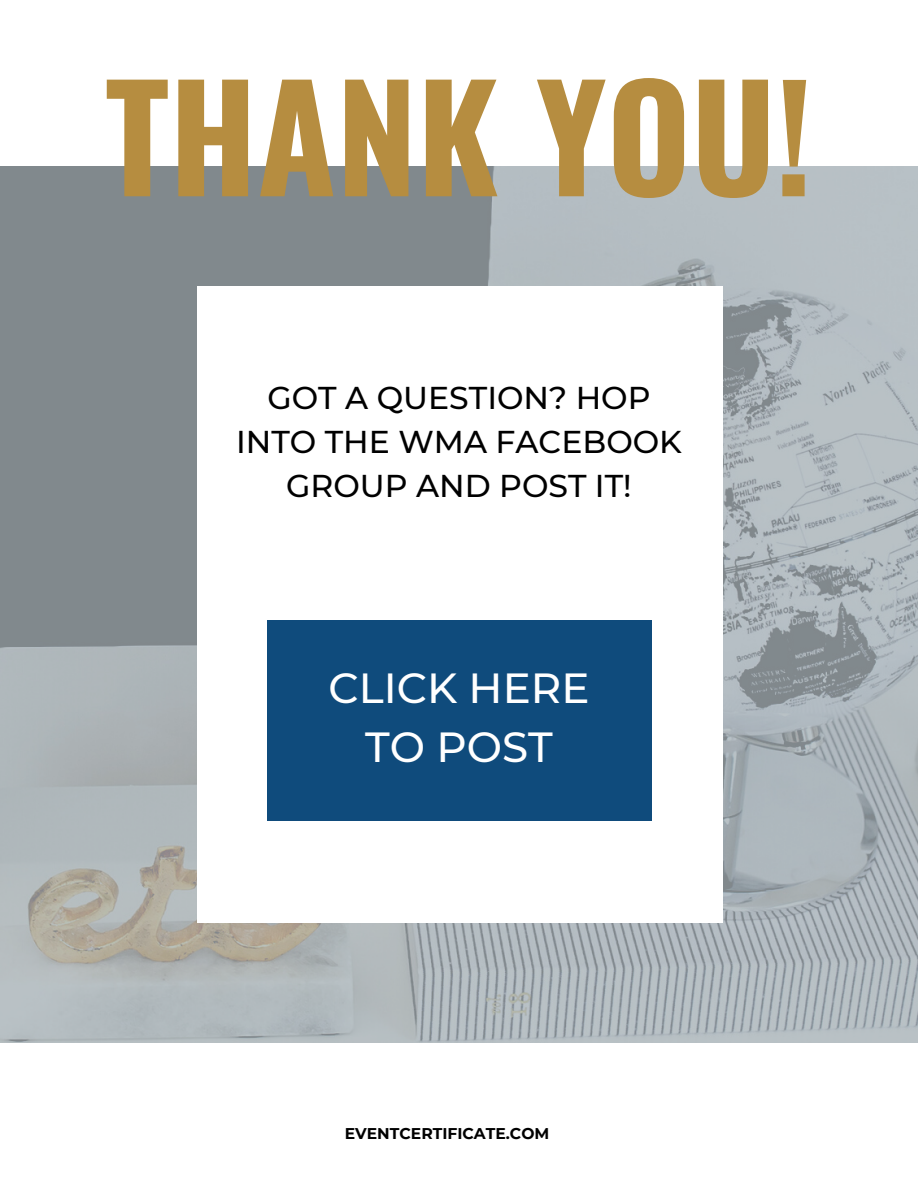
<style>
.page{position:relative;width:918px;height:1188px;background:#fff}
.page>*{position:absolute;margin:0;border:0;box-sizing:border-box;transform-origin:0 0}
.t1{font:700 144px "Oswald";color:#b68d40}
.t2{font:500 42px/58.5px "Montserrat";color:#fff;text-align:center}
.t3{font:500 31.5px/43.8px "Montserrat";color:#000;text-align:center}
.t4{font:700 15.6px "Montserrat";color:#000}
</style>
<div class="page">
<img style="left:0;top:166px;width:918px;height:877px">
<div style="left:197px;top:286px;width:525px;height:637px;background:#fff"></div>
<div style="left:267px;top:621px;width:384px;height:200px;background:#0f4b7c"></div>
<p class="t1" style="left:105px;top:24px;width:709px">THANK YOU!</p>
<p class="t3" style="left:236px;top:376px;width:447px">GOT A QUESTION? HOP<br>INTO THE WMA FACEBOOK<br>GROUP AND POST IT!</p>
<p class="t2" style="left:328px;top:659px;width:263px">CLICK HERE<br>TO POST</p>
<p class="t4" style="left:345px;top:1124px;width:206px">EVENTCERTIFICATE.COM</p>
</div>
